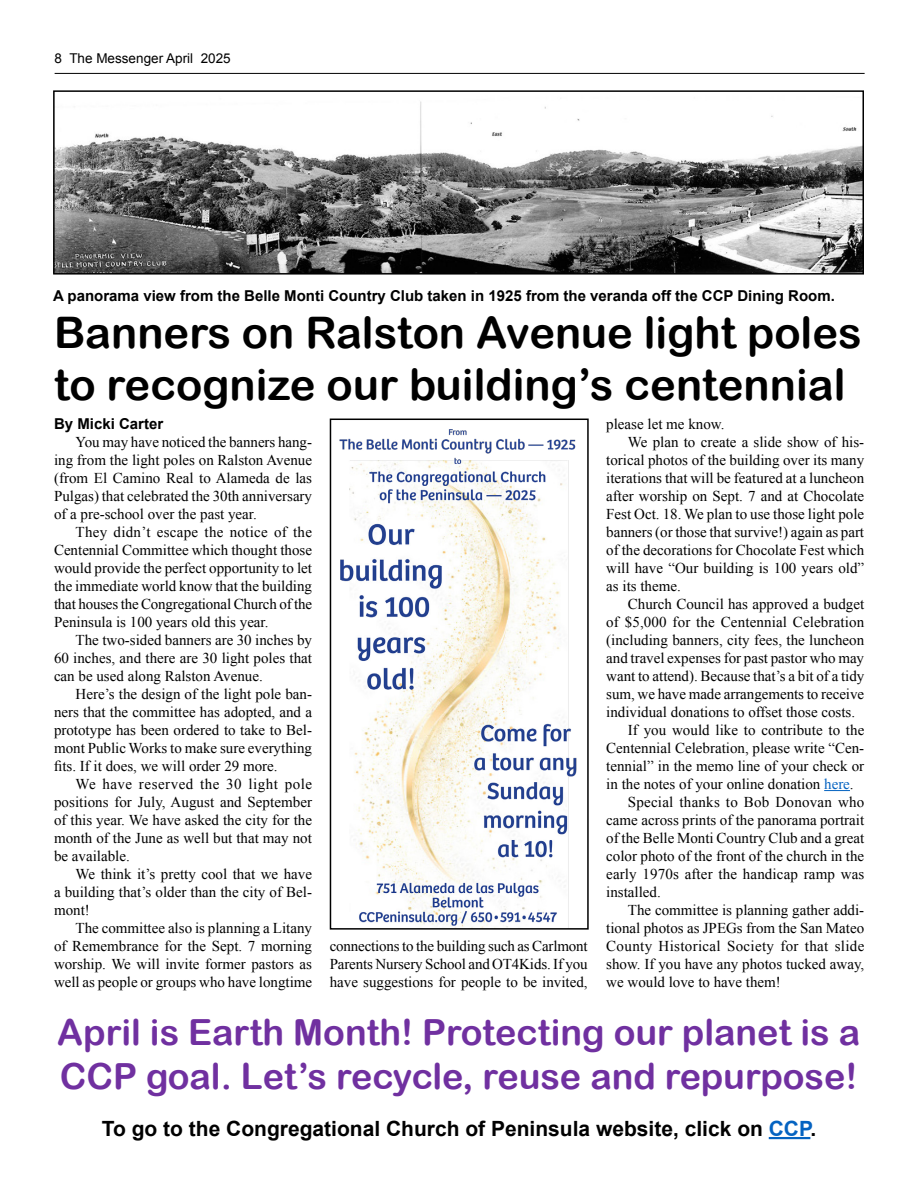
<style>
.page{position:relative;width:918px;height:1188px;background:#fff}
.page>*{position:absolute;margin:0;border:0;box-sizing:border-box;transform-origin:0 0}
.t1{font:43.5px/52.2px "Arial Rounded MT Bold";color:#000}
.t2{font:36px/43.2px "Arial Rounded MT Bold";color:#7030a0}
.t3{font:700 21px "Arial";color:#000}
.t4{font:15px/18px "Times New Roman";color:#000;text-align:justify}
.t5{font:700 15px "Arial";color:#000}
.t6{font:15px "Times New Roman";letter-spacing:.025em;color:#000}
.t7{font:13.5px "Arial";color:#000}
.s1{color:#0563c1}
</style>
<div class="page">
<hr style="left:55px;top:73px;width:810px;height:1px;background:#000">
<hr style="left:769px;top:1137px;width:41px;height:2px;background:#0563c1">
<img style="left:339px;top:429px;width:238px;height:498px">
<div style="left:330px;top:419px;width:259px;height:511px;border:2px solid #000"></div>
<svg style="left:824px;top:790px;width:26px;height:1px"></svg>
<img style="left:56px;top:101px;width:805px;height:171px">
<div style="left:53px;top:90px;width:811px;height:185px;border:2px solid #000"></div>
<p class="t7" style="left:55px;top:50px;width:178px">8 The Messenger April 2025</p>
<p class="t5" style="left:53px;top:286px;width:783px">A panorama view from the Belle Monti Country Club taken in 1925 from the veranda off the CCP Dining Room.</p>
<h1 class="t1" style="left:54px;top:306px;width:809px">Banners on Ralston Avenue light poles to recognize our building’s centennial</h1>
<p class="t5" style="left:54px;top:414px;width:111px">By Micki Carter</p>
<p class="t4" style="left:54px;top:433px;width:260px;text-indent:22px">You may have noticed the banners hang&shy;ing from the light poles on Ralston Avenue (from El Camino Real to Alameda de las Pulgas) that celebrated the 30th anniversary of a pre-school over the past year.</p>
<p class="t4" style="left:54px;top:523px;width:260px;text-indent:22px">They didn’t escape the notice of the Centennial Committee which thought those would provide the perfect opportunity to let the immediate world know that the building that houses the Congregational Church of the Peninsula is 100 years old this year.</p>
<p class="t4" style="left:54px;top:631px;width:260px;text-indent:22px">The two-sided banners are 30 inches by 60 inches, and there are 30 light poles that can be used along Ralston Avenue.</p>
<p class="t4" style="left:54px;top:685px;width:260px;text-indent:22px">Here’s the design of the light pole ban&shy;ners that the committee has adopted, and a prototype has been ordered to take to Bel&shy;mont Public Works to make sure everything fits. If it does, we will order 29 more.</p>
<p class="t4" style="left:54px;top:775px;width:260px;text-indent:22px">We have reserved the 30 light pole positions for July, August and September of this year. We have asked the city for the month of the June as well but that may not be available.</p>
<p class="t4" style="left:54px;top:865px;width:260px;text-indent:22px">We think it’s pretty cool that we have a building that’s older than the city of Bel&shy;mont!</p>
<p class="t4" style="left:54px;top:919px;width:260px;text-indent:22px">The committee also is planning a Litany of Remembrance for the Sept. 7 morning worship. We will invite former pastors as well as people or groups who have longtime</p>
<p class="t4" style="left:606px;top:415px;width:120px">please let me know.</p>
<p class="t4" style="left:628px;top:433px;width:238px">We plan to create a slide show of his-</p>
<p class="t4" style="left:606px;top:451px;width:260px">torical photos of the building over its many</p>
<p class="t4" style="left:606px;top:469px;width:260px">iterations that will be featured at a luncheon</p>
<p class="t4" style="left:606px;top:487px;width:260px">after worship on Sept. 7 and at Chocolate</p>
<p class="t4" style="left:606px;top:505px;width:260px">Fest Oct. 18. We plan to use those light pole</p>
<p class="t4" style="left:606px;top:523px;width:259px">banners (or those that survive!) again as part</p>
<p class="t4" style="left:606px;top:541px;width:260px">of the decorations for Chocolate Fest which</p>
<p class="t4" style="left:606px;top:559px;width:260px">will have “Our building is 100 years old”</p>
<p class="t4" style="left:606px;top:577px;width:76px">as its theme.</p>
<p class="t4" style="left:628px;top:595px;width:238px">Church Council has approved a budget</p>
<p class="t4" style="left:606px;top:613px;width:259px">of $5,000 for the Centennial Celebration</p>
<p class="t4" style="left:606px;top:631px;width:260px">(including banners, city fees, the luncheon</p>
<p class="t4" style="left:606px;top:649px;width:259px">and travel expenses for past pastor who may</p>
<p class="t4" style="left:606px;top:667px;width:260px">want to attend). Because that’s a bit of a tidy</p>
<p class="t4" style="left:606px;top:685px;width:259px">sum, we have made arrangements to receive</p>
<p class="t4" style="left:606px;top:703px;width:250px">individual donations to offset those costs.</p>
<p class="t4" style="left:628px;top:721px;width:238px">If you would like to contribute to the</p>
<p class="t4" style="left:606px;top:739px;width:260px">Centennial Celebration, please write “Cen-</p>
<p class="t4" style="left:606px;top:757px;width:259px">tennial” in the memo line of your check or</p>
<p class="t4" style="left:606px;top:775px;width:249px">in the notes of your online donation <span class="s1">here</span>.</p>
<p class="t4" style="left:628px;top:793px;width:238px">Special thanks to Bob Donovan who</p>
<p class="t4" style="left:606px;top:811px;width:260px">came across prints of the panorama portrait</p>
<p class="t4" style="left:606px;top:829px;width:260px">of the Belle Monti Country Club and a great</p>
<p class="t4" style="left:606px;top:847px;width:260px">color photo of the front of the church in the</p>
<p class="t4" style="left:606px;top:865px;width:260px">early 1970s after the handicap ramp was</p>
<p class="t4" style="left:606px;top:883px;width:56px">installed.</p>
<p class="t4" style="left:628px;top:901px;width:238px">The committee is planning gather addi-</p>
<p class="t4" style="left:606px;top:919px;width:260px">tional photos as JPEGs from the San Mateo</p>
<p class="t6" style="left:606px;top:936px;width:260px">County Historical Society for that slide</p>
<p class="t4" style="left:606px;top:955px;width:259px">show. If you have any photos tucked away,</p>
<p class="t4" style="left:606px;top:973px;width:176px">we would love to have them!</p>
<p class="t4" style="left:330px;top:937px;width:260px">connections to the building such as Carlmont Parents Nursery School and OT4Kids. If you have suggestions for people to be invited,</p>
<h2 class="t2" style="left:57px;top:1011px;width:804px">April is Earth Month! Protecting our planet is a<br>CCP goal. Let’s recycle, reuse and repurpose!</h2>
<h3 class="t3" style="left:102px;top:1115px;width:716px">To go to the Congregational Church of Peninsula website, click on <span class="s1">CCP</span>.</h3>
</div>
